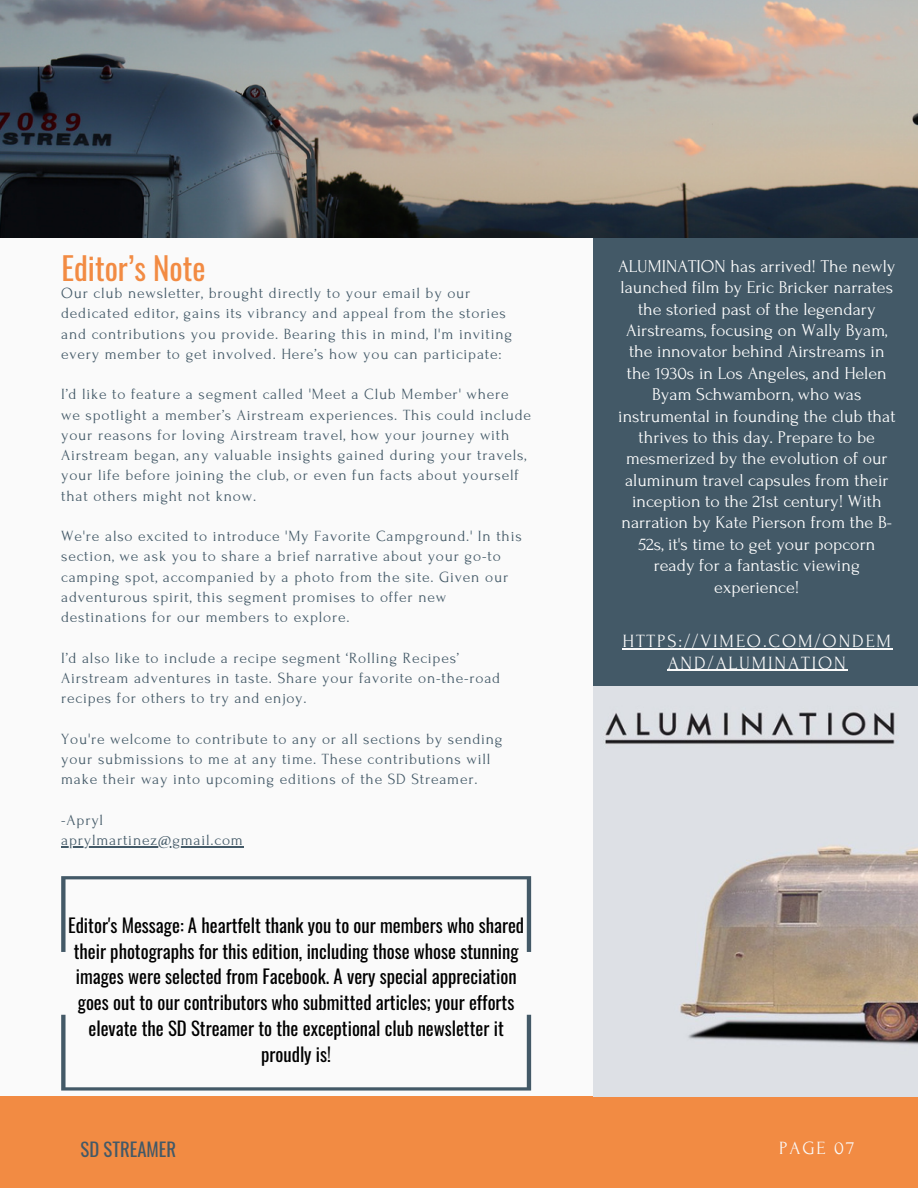
<style>
.page{position:relative;width:918px;height:1188px;background:#fafafa}
.page>*{position:absolute;margin:0;border:0;box-sizing:border-box;transform-origin:0 0}
.t1{font:31.2px "Oswald";color:#f28b43}
.t2{font:18.75px/25.8px "Oswald";color:#000;text-align:center}
.t3{font:18.75px/21.3px "Forum";letter-spacing:.1em;color:#fafafa;text-align:center}
.t4{font:18.6px "Oswald";color:#435967}
.t5{font:18.6px "Forum";letter-spacing:.1em;color:#fafafa}
.t6{font:18px/21.3px "Forum";color:#fff;text-align:center}
.t7{font:15.6px/20.2px "Forum";letter-spacing:.05em;color:#435967}
</style>
<div class="page">
<div style="left:594px;top:228px;width:324px;height:462px;background:#435967"></div>
<div style="left:0;top:1096px;width:918px;height:92px;background:#f28b43"></div>
<img style="left:594px;top:687px;width:324px;height:409px">
<img style="left:0;top:0;width:918px;height:238px">
<svg style="left:61px;top:876px;width:470px;height:76px"></svg>
<svg style="left:61px;top:1015px;width:470px;height:76px"></svg>
<hr style="left:623px;top:648px;width:270px;height:1px;background:#fafafa">
<hr style="left:668px;top:670px;width:180px;height:1px;background:#fafafa">
<hr style="left:61px;top:846px;width:183px;height:1px;background:#435967">
<h1 class="t1" style="left:62px;top:243px;width:145px">Editor’s Note</h1>
<p class="t6" style="left:618px;top:256px;width:279px">ALUMINATION has arrived! The newly launched film by Eric Bricker narrates the storied past of the legendary Airstreams, focusing on Wally Byam, the innovator behind Airstreams in the 1930s in Los Angeles, and Helen Byam Schwamborn, who was instrumental in founding the club that thrives to this day. Prepare to be mesmerized by the evolution of our aluminum travel capsules from their inception to the 21st century! With narration by Kate Pierson from the B-52s, it's time to get your popcorn ready for a fantastic viewing experience!</p>
<p class="t3" style="left:623px;top:631px;width:270px">HTTPS://VIMEO.COM/ONDEM<br>AND/ALUMINATION</p>
<p class="t7" style="left:61px;top:283px;width:452px">Our club newsletter, brought directly to your email by our dedicated editor, gains its vibrancy and appeal from the stories and contributions you provide. Bearing this in mind, I'm inviting every member to get involved. Here’s how you can participate:</p>
<p class="t7" style="left:61px;top:384px;width:471px">I’d like to feature a segment called 'Meet a Club Member' where we spotlight a member’s Airstream experiences. This could include your reasons for loving Airstream travel, how your journey with Airstream began, any valuable insights gained during your travels, your life before joining the club, or even fun facts about yourself that others might not know.</p>
<p class="t7" style="left:61px;top:526px;width:462px">We're also excited to introduce 'My Favorite Campground.' In this section, we ask you to share a brief narrative about your go-to camping spot, accompanied by a photo from the site. Given our adventurous spirit, this segment promises to offer new destinations for our members to explore.</p>
<p class="t7" style="left:61px;top:648px;width:441px">I’d also like to include a recipe segment ‘Rolling Recipes’<br>Airstream adventures in taste. Share your favorite on-the-road recipes for others to try and enjoy.</p>
<p class="t7" style="left:61px;top:729px;width:443px">You're welcome to contribute to any or all sections by sending your submissions to me at any time. These contributions will make their way into upcoming editions of the SD Streamer.</p>
<p class="t7" style="left:61px;top:810px;width:183px">-Apryl aprylmartinez@gmail.com</p>
<p class="t2" style="left:68px;top:911px;width:458px">Editor's Message: A heartfelt thank you to our members who shared their photographs for this edition, including those whose stunning images were selected from Facebook. A very special appreciation goes out to our contributors who submitted articles; your efforts elevate the SD Streamer to the exceptional club newsletter it proudly is!</p>
<p class="t4" style="left:81px;top:1135px;width:97px">SD STREAMER</p>
<p class="t5" style="left:779px;top:1138px;width:76px">PAGE 07</p>
</div>
